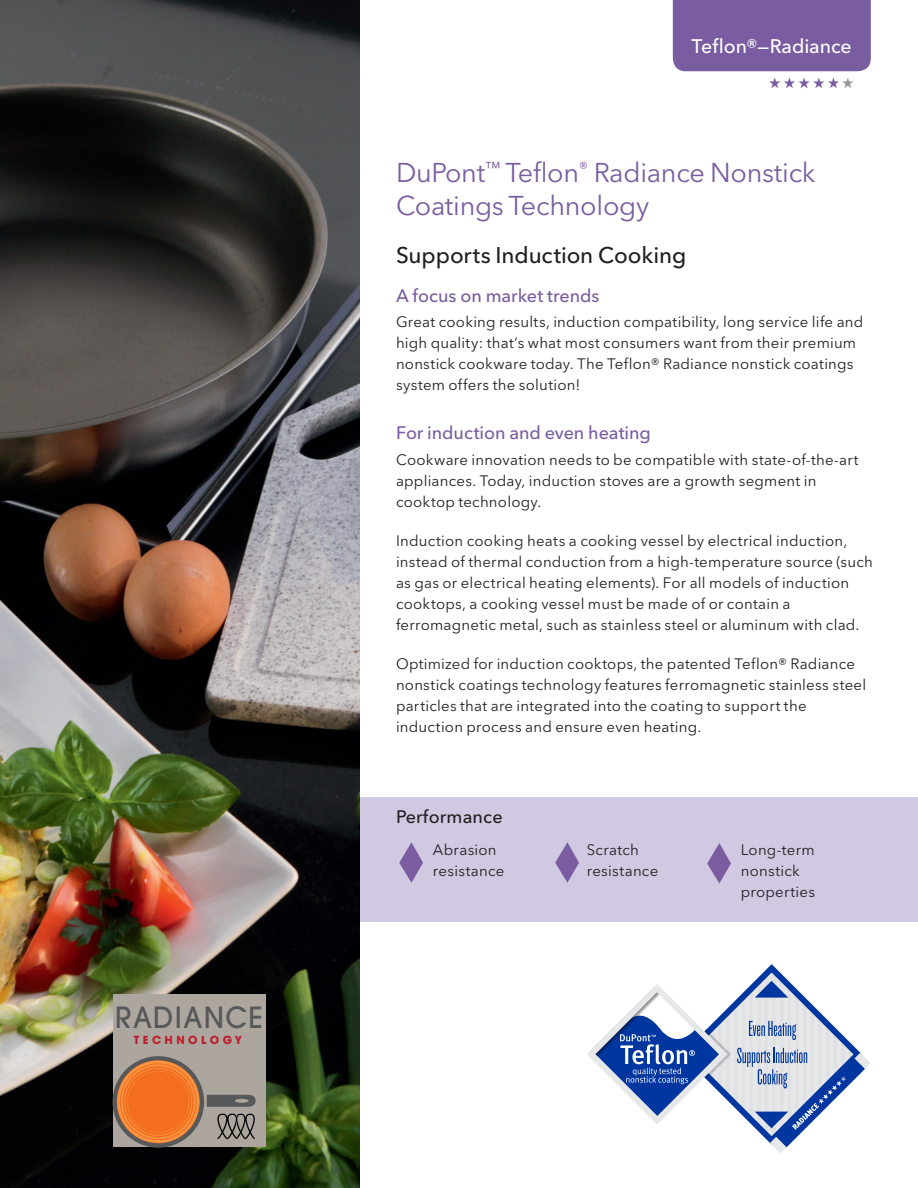
<style>
.page{position:relative;width:918px;height:1188px;background:#fff}
.page>*{position:absolute;margin:0;border:0;box-sizing:border-box;transform-origin:0 0}
.t1{font:500 29.1px "Avant Garde";letter-spacing:.05em;color:#57585a;scale:.95 1}
.head_1{font:27px/32.4px "Avenir Next LT Pro";letter-spacing:-.01em;color:#7a5ca0}
.subhead_3{font:500 22.5px "Avenir Next LT Pro";letter-spacing:-.005em;color:#231f20}
.tab_text{font:500 19.5px "Avenir Next LT Pro";letter-spacing:-.005em;color:#fff}
.subhead_2{font:500 18px "Avenir Next LT Pro";letter-spacing:-.005em;color:#7a5ca0}
.t2{font:500 18px "Avenir Next LT Pro";letter-spacing:.01em;color:#231f20}
.body_1{font:15px/21px "Avenir Next LT Pro";letter-spacing:.015em;color:#231f20}
.tab_stars{font:15px "Zapf Dingbats ITC";color:#7a5ca0}
.t3{font:700 11.1px "Avant Garde";color:#be1d2c}
.s1{color:#939598}
</style>
<div class="page">
<div style="left:360px;top:797px;width:558px;height:124px;background:#d1c9e1"></div>
<img style="left:0;top:0;width:360px;height:1188px">
<div style="left:673px;top:0;width:198px;height:71px;background:#7a5ca0"></div>
<div style="left:113px;top:994px;width:152px;height:153px;background:#ada69f"></div>
<img style="left:217px;top:1113px;width:38px;height:27px">
<svg style="left:207px;top:1094px;width:49px;height:13px"></svg>
<div style="left:113px;top:1056px;width:91px;height:92px;background:#57585a;border-radius:50%"></div>
<svg style="left:117px;top:1060px;width:83px;height:83px"></svg>
<svg style="left:399px;top:842px;width:24px;height:41px"></svg>
<svg style="left:555px;top:842px;width:24px;height:41px"></svg>
<svg style="left:707px;top:843px;width:24px;height:41px"></svg>
<svg style="left:587px;top:964px;width:283px;height:189px"></svg>
<p class="t1" style="left:115px;top:999px;width:157px">RADIANCE</p>
<p class="t3" style="left:134px;top:1032px;width:110px">T E C H N O L O G Y</p>
<p class="tab_text" style="left:692px;top:34px;width:162px">Teflon®—Radiance</p>
<p class="tab_stars" style="left:769px;top:76px;width:87px">★ ★ ★ ★ ★ <span class="s1">★</span></p>
<p class="head_1" style="left:396px;top:157px;width:421px">DuPont<sup>™</sup> Teflon<sup>®</sup> Radiance Nonstick<br>Coatings Technology</p>
<p class="subhead_3" style="left:396px;top:241px;width:292px">Supports Induction Cooking</p>
<p class="subhead_2" style="left:396px;top:285px;width:205px">A focus on market trends</p>
<p class="body_1" style="left:396px;top:312px;width:469px">Great cooking results, induction compatibility, long service life and high quality: that’s what most consumers want from their premium nonstick cookware today. The Teflon® Radiance nonstick coatings system offers the solution!</p>
<p class="subhead_2" style="left:396px;top:422px;width:256px">For induction and even heating</p>
<p class="body_1" style="left:396px;top:449px;width:464px">Cookware innovation needs to be compatible with state-of-the-art appliances. Today, induction stoves are a growth segment in cooktop technology.</p>
<p class="body_1" style="left:396px;top:530px;width:479px">Induction cooking heats a cooking vessel by electrical induction, instead of thermal conduction from a high-temperature source (such as gas or electrical heating elements). For all models of induction cooktops, a cooking vessel must be made of or contain a ferromagnetic metal, such as stainless steel or aluminum with clad.</p>
<p class="body_1" style="left:396px;top:653px;width:472px">Optimized for induction cooktops, the patented Teflon® Radiance nonstick coatings technology features ferromagnetic stainless steel particles that are integrated into the coating to support the induction process and ensure even heating.</p>
<p class="t2" style="left:396px;top:806px;width:108px">Performance</p>
<p class="body_1" style="left:433px;top:840px;width:73px">Abrasion resistance</p>
<p class="body_1" style="left:587px;top:840px;width:73px">Scratch resistance</p>
<p class="body_1" style="left:741px;top:840px;width:76px">Long-term nonstick properties</p>
</div>
